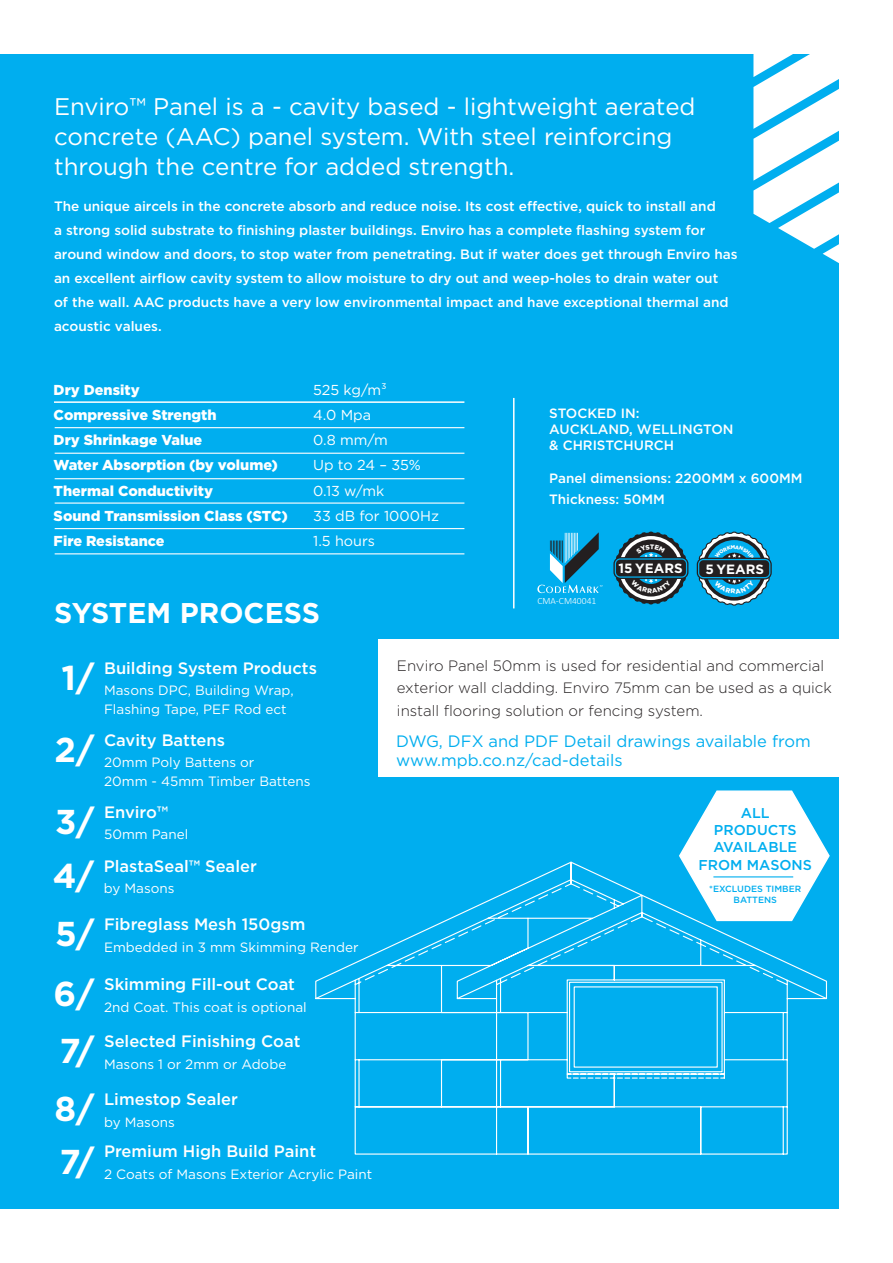
<style>
.page{position:relative;width:893px;height:1263px;background:#fff}
.page>*{position:absolute;margin:0;border:0;box-sizing:border-box;transform-origin:0 0}
.t1{font:700 34.5px "Gotham";color:#fff}
.t2{font:700 28.5px "Gotham";color:#fff}
.t3{font:24px/30px "Gotham";color:#fff}
.t4{font:500 16.5px "Gotham";color:#fff}
.t5{font:16.5px/19.8px "Gotham";color:#00aeef}
.text_products{font:300 15px/22.5px "Gotham";color:#231f20}
.t6{font:900 14.4px "Gotham";color:#fff}
.t7{font:14.4px "Gotham";color:#fff}
.t8{font:500 14.25px/17.1px "Gotham";color:#00aeef;text-align:center}
.text_products-2{font:500 13.65px/24px "Gotham";color:#fff}
.t9{font:13.5px/18.9px "Gotham";color:#fff}
.t10{font:500 13.5px/16.2px "Gotham";color:#fff}
.t11{font:700 13.35px "Gotham";color:#fff}
.t12{font:300 9.6px "Calibri";color:#fff}
.t13{font:500 9px/10.8px "Gotham";color:#00aeef;text-align:center}
</style>
<div class="page">
<div style="left:0;top:54px;width:839px;height:1155px;background:#00aeef"></div>
<div style="left:378px;top:639px;width:488px;height:138px;background:#fff"></div>
<svg style="left:753px;top:54px;width:86px;height:209px"></svg>
<hr style="left:513px;top:398px;width:1px;height:210px;background:#fff">
<svg style="left:679px;top:790px;width:151px;height:70px"></svg>
<svg style="left:613px;top:557px;width:75px;height:22px"></svg>
<svg style="left:537px;top:532px;width:66px;height:61px"></svg>
<svg style="left:315px;top:860px;width:513px;height:295px"></svg>
<hr style="left:55px;top:502px;width:409px;height:2px;background:#fff">
<hr style="left:55px;top:478px;width:409px;height:1px;background:#fff">
<hr style="left:55px;top:453px;width:409px;height:1px;background:#fff">
<hr style="left:55px;top:427px;width:409px;height:1px;background:#fff">
<hr style="left:54px;top:401px;width:410px;height:2px;background:#fff">
<hr style="left:55px;top:528px;width:409px;height:1px;background:#fff">
<hr style="left:55px;top:553px;width:409px;height:1px;background:#fff">
<svg style="left:614px;top:531px;width:74px;height:74px"></svg>
<svg style="left:696px;top:531px;width:76px;height:75px"></svg>
<p class="t3" style="left:54px;top:91px;width:643px">Enviro™ Panel is a - cavity based - lightweight aerated concrete (AAC) panel system. With steel reinforcing through the centre for added strength.</p>
<p class="text_products-2" style="left:54px;top:194px;width:685px">The unique aircels in the concrete absorb and reduce noise. Its cost effective, quick to install and<br>a strong solid substrate to finishing plaster buildings. Enviro has a complete flashing system for around window and doors, to stop water from penetrating. But if water does get through Enviro has an excellent airflow cavity system to allow moisture to dry out and weep-holes to drain water out<br>of the wall. AAC products have a very low environmental impact and have exceptional thermal and acoustic values.</p>
<p class="t6" style="left:54px;top:380px;width:88px">Dry Density</p>
<p class="t7" style="left:313px;top:380px;width:75px">525 kg/m³</p>
<p class="t6" style="left:54px;top:405px;width:164px">Compressive Strength</p>
<p class="t7" style="left:313px;top:406px;width:59px">4.0 Mpa</p>
<p class="t6" style="left:54px;top:430px;width:150px">Dry Shrinkage Value</p>
<p class="t7" style="left:313px;top:431px;width:76px">0.8 mm/m</p>
<p class="t6" style="left:54px;top:455px;width:226px">Water Absorption (by volume)</p>
<p class="t7" style="left:313px;top:456px;width:109px">Up to 24 – 35%</p>
<p class="t6" style="left:54px;top:480px;width:161px">Thermal Conductivity</p>
<p class="t7" style="left:313px;top:481px;width:73px">0.13 w/mk</p>
<p class="t6" style="left:54px;top:506px;width:236px">Sound Transmission Class (STC)</p>
<p class="t7" style="left:313px;top:506px;width:127px">33 dB for 1000Hz</p>
<p class="t6" style="left:54px;top:531px;width:113px">Fire Resistance</p>
<p class="t7" style="left:313px;top:532px;width:63px">1.5 hours</p>
<p class="t2" style="left:54px;top:594px;width:267px">SYSTEM PROCESS</p>
<p class="t10" style="left:549px;top:405px;width:92px">STOCKED IN:</p>
<p class="t10" style="left:549px;top:421px;width:186px">AUCKLAND, WELLINGTON &amp; CHRISTCHURCH</p>
<p class="t10" style="left:549px;top:470px;width:255px">Panel dimensions: 2200MM x 600MM</p>
<p class="t10" style="left:549px;top:491px;width:117px">Thickness: 50MM</p>
<p class="t12" style="left:537px;top:594px;width:60px">CMA-CM40041</p>
<p class="t11" style="left:618px;top:559px;width:66px">15 YEARS</p>
<p class="t11" style="left:705px;top:560px;width:60px">5 YEARS</p>
<p class="t1" style="left:62px;top:655px;width:34px">1/</p>
<p class="t1" style="left:55px;top:727px;width:41px">2/</p>
<p class="t1" style="left:55px;top:799px;width:41px">3/</p>
<p class="t1" style="left:53px;top:853px;width:43px">4/</p>
<p class="t1" style="left:55px;top:911px;width:41px">5/</p>
<p class="t1" style="left:54px;top:971px;width:42px">6/</p>
<p class="t1" style="left:60px;top:1028px;width:36px">7/</p>
<p class="t1" style="left:54px;top:1086px;width:42px">8/</p>
<p class="t1" style="left:60px;top:1138px;width:36px">7/</p>
<p class="t4" style="left:104px;top:657px;width:214px">Building System Products</p>
<p class="t9" style="left:104px;top:681px;width:191px">Masons DPC, Building Wrap,<br>Flashing Tape, PEF Rod ect</p>
<p class="t4" style="left:104px;top:729px;width:122px">Cavity Battens</p>
<p class="t9" style="left:104px;top:753px;width:208px">20mm Poly Battens or<br>20mm - 45mm Timber Battens</p>
<p class="t4" style="left:104px;top:801px;width:66px">Enviro™</p>
<p class="t9" style="left:104px;top:825px;width:86px">50mm Panel</p>
<p class="t4" style="left:104px;top:855px;width:154px">PlastaSeal™ Sealer</p>
<p class="t9" style="left:104px;top:879px;width:72px">by Masons</p>
<p class="t4" style="left:104px;top:913px;width:203px">Fibreglass Mesh 150gsm</p>
<p class="t9" style="left:104px;top:937px;width:256px">Embedded in 3 mm Skimming Render</p>
<p class="t4" style="left:104px;top:973px;width:192px">Skimming Fill-out Coat</p>
<p class="t9" style="left:104px;top:997px;width:204px">2nd Coat. This coat is optional</p>
<p class="t4" style="left:104px;top:1030px;width:198px">Selected Finishing Coat</p>
<p class="t9" style="left:104px;top:1054px;width:184px">Masons 1 or 2mm or Adobe</p>
<p class="t4" style="left:104px;top:1088px;width:135px">Limestop Sealer</p>
<p class="t9" style="left:104px;top:1112px;width:72px">by Masons</p>
<p class="t4" style="left:104px;top:1141px;width:214px">Premium High Build Paint</p>
<p class="t9" style="left:104px;top:1164px;width:270px">2 Coats of Masons Exterior Acrylic Paint</p>
<p class="text_products" style="left:397px;top:654px;width:436px">Enviro Panel 50mm is used for residential and commercial exterior wall cladding. Enviro 75mm can be used as a quick install flooring solution or fencing system.</p>
<p class="t5" style="left:396px;top:731px;width:416px">DWG, DFX and PDF Detail drawings available from www.mpb.co.nz/cad-details</p>
<p class="t8" style="left:741px;top:804px;width:30px">ALL</p>
<p class="t8" style="left:698px;top:821px;width:115px">PRODUCTS<br>AVAILABLE<br>FROM MASONS</p>
<p class="t13" style="left:709px;top:884px;width:93px">*EXCLUDES TIMBER<br>BATTENS</p>
</div>
